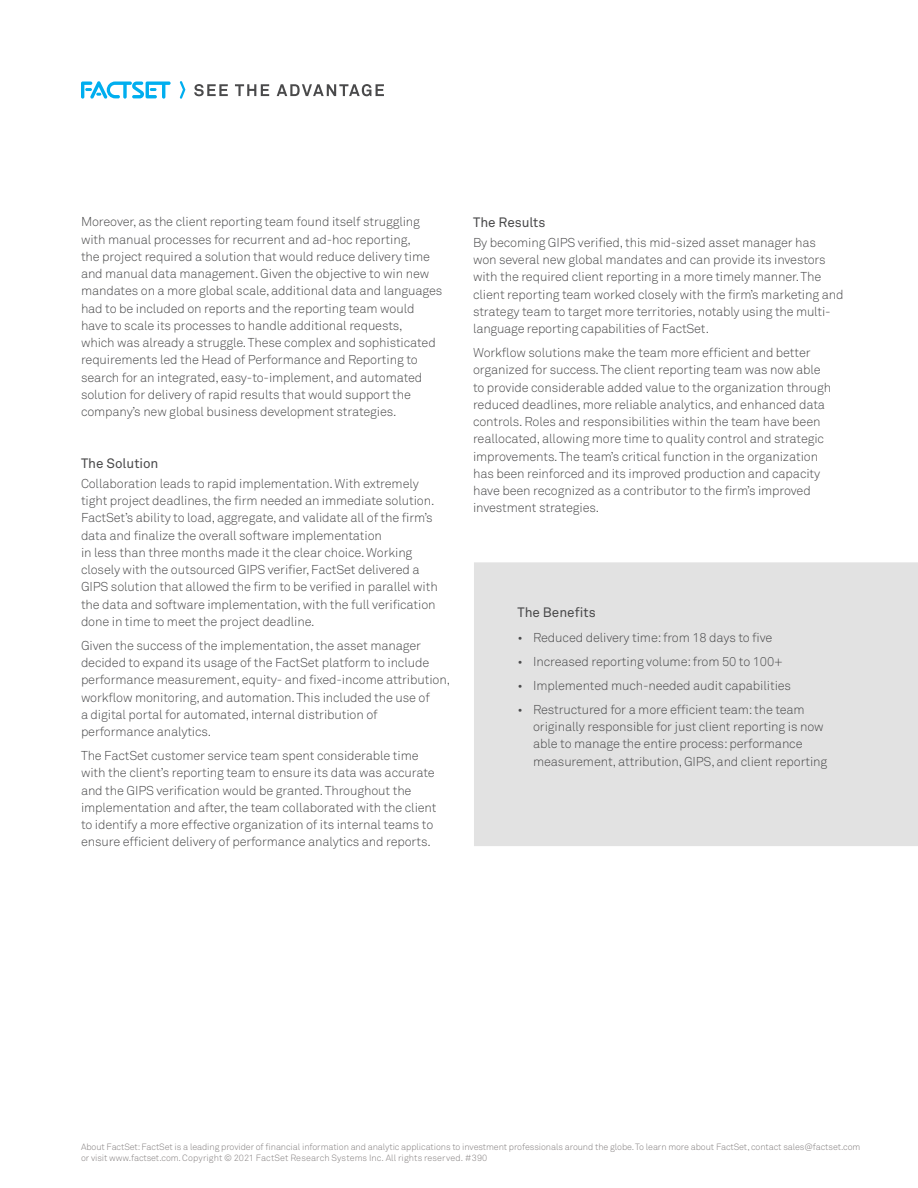
<style>
.page{position:relative;width:918px;height:1188px;background:#fff}
.page>*{position:absolute;margin:0;border:0;box-sizing:border-box;transform-origin:0 0}
.Section_Headline{font:13.5px "Akkurat Pro";color:#4a4a4b}
.Body_Copy{font:12.75px/17.2px "Akkurat Light Pro";letter-spacing:-.01em;color:#4a4a4b}
.t1{font:9px/11.2px "Akkurat Light Pro";letter-spacing:-.01em;color:#837f7f}
</style>
<div class="page">
<div style="left:474px;top:562px;width:444px;height:284px;background:#e2e2e2"></div>
<svg style="left:194px;top:84px;width:34px;height:12px"></svg>
<svg style="left:235px;top:84px;width:34px;height:12px"></svg>
<svg style="left:277px;top:84px;width:107px;height:12px"></svg>
<svg style="left:81px;top:81px;width:90px;height:18px"></svg>
<svg style="left:180px;top:81px;width:5px;height:18px"></svg>
<p class="Body_Copy" style="left:81px;top:213px;width:363px">Moreover, as the client reporting team found itself struggling with manual processes for recurrent and ad-hoc reporting,<br>the project required a solution that would reduce delivery time and manual data management. Given the objective to win new mandates on a more global scale, additional data and languages had to be included on reports and the reporting team would have to scale its processes to handle additional requests,<br>which was already a struggle. These complex and sophisticated requirements led the Head of Performance and Reporting to search for an integrated, easy-to-implement, and automated solution for delivery of rapid results that would support the company’s new global business development strategies.</p>
<p class="Section_Headline" style="left:81px;top:455px;width:79px">The Solution</p>
<p class="Body_Copy" style="left:81px;top:475px;width:358px">Collaboration leads to rapid implementation. With extremely tight project deadlines, the firm needed an immediate solution.<br>FactSet’s ability to load, aggregate, and validate all of the firm’s data and finalize the overall software implementation<br>in less than three months made it the clear choice. Working closely with the outsourced GIPS verifier, FactSet delivered a GIPS solution that allowed the firm to be verified in parallel with the data and software implementation, with the full verification done in time to meet the project deadline.</p>
<p class="Body_Copy" style="left:81px;top:637px;width:371px">Given the success of the implementation, the asset manager decided to expand its usage of the FactSet platform to include performance measurement, equity- and fixed-income attribution, workflow monitoring, and automation. This included the use of<br>a digital portal for automated, internal distribution of performance analytics.</p>
<p class="Body_Copy" style="left:81px;top:747px;width:357px">The FactSet customer service team spent considerable time with the client’s reporting team to ensure its data was accurate and the GIPS verification would be granted. Throughout the implementation and after, the team collaborated with the client to identify a more effective organization of its internal teams to ensure efficient delivery of performance analytics and reports.</p>
<p class="Section_Headline" style="left:473px;top:214px;width:74px">The Results</p>
<p class="Body_Copy" style="left:473px;top:234px;width:372px">By becoming GIPS verified, this mid-sized asset manager has<br>won several new global mandates and can provide its investors with the required client reporting in a more timely manner. The client reporting team worked closely with the firm’s marketing and strategy team to target more territories, notably using the multi&shy;language reporting capabilities of FactSet.</p>
<p class="Body_Copy" style="left:473px;top:344px;width:360px">Workflow solutions make the team more efficient and better organized for success. The client reporting team was now able to provide considerable added value to the organization through reduced deadlines, more reliable analytics, and enhanced data controls. Roles and responsibilities within the team have been reallocated, allowing more time to quality control and strategic improvements. The team’s critical function in the organization has been reinforced and its improved production and capacity have been recognized as a contributor to the firm’s improved investment strategies.</p>
<p class="Section_Headline" style="left:517px;top:604px;width:80px">The Benefits</p>
<p class="Body_Copy" style="left:517px;top:629px;width:257px">• Reduced delivery time: from 18 days to five</p>
<p class="Body_Copy" style="left:517px;top:653px;width:267px">• Increased reporting volume: from 50 to 100+</p>
<p class="Body_Copy" style="left:517px;top:677px;width:275px">• Implemented much-needed audit capabilities</p>
<p class="Body_Copy" style="left:533px;top:701px;width:296px;text-indent:-16px">• Restructured for a more efficient team: the team originally responsible for just client reporting is now able to manage the entire process: performance measurement, attribution, GIPS, and client reporting</p>
<p class="t1" style="left:81px;top:1141px;width:781px">About FactSet: FactSet is a leading provider of financial information and analytic applications to investment professionals around the globe. To learn more about FactSet, contact sales@factset.com or visit www.factset.com. Copyright © 2021 FactSet Research Systems Inc. All rights reserved. #390</p>
</div>
